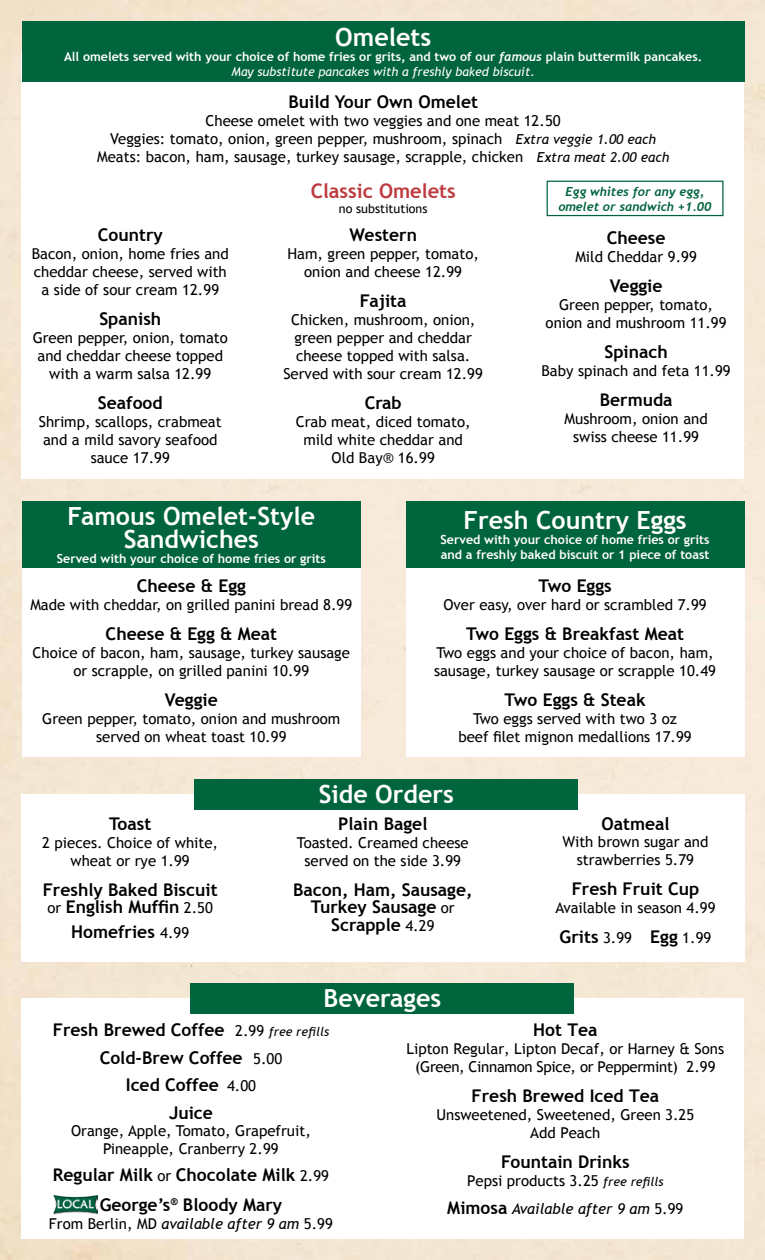
<style>
.page{position:relative;width:765px;height:1260px;background:#fff}
.page>*{position:absolute;margin:0;border:0;box-sizing:border-box;transform-origin:0 0}
.t1{font:700 25px/22.5px "Trebuchet MS";color:#fff;text-align:center}
.t2{font:700 20px "Trebuchet MS";color:#bd3a3e}
.t3{font:700 17.5px/27.5px "Trebuchet MS";color:#000;text-align:center}
.t4{font:15px/18px "Trebuchet MS";color:#000;text-align:center}
.t5{font:700 12.5px/15px "Trebuchet MS";color:#fff}
.t6{font:italic 700 12.5px/15px "Trebuchet";color:#00643c;text-align:center}
.t7{font:12.5px "Trebuchet MS";color:#000}
.s1{font-family:"Trebuchet";font-style:italic}
.s2{font-weight:400;font-style:italic}
.s3{font-style:italic;font-size:13.75px}
.s4{font-weight:400;font-size:15px}
.s5{font-weight:400;font-style:italic;font-size:12.5px}
.s6{font-style:italic}
.s7{font-style:italic;font-size:12.5px}
.s8{font-weight:700;font-size:17.5px}
</style>
<div class="page">
<img style="left:0;top:0;width:765px;height:1260px">
<div style="left:21px;top:52px;width:723px;height:427px;background:#fff"></div>
<div style="left:22px;top:526px;width:339px;height:231px;background:#fff"></div>
<div style="left:22px;top:501px;width:339px;height:67px;background:#00643c"></div>
<div style="left:21px;top:794px;width:723px;height:168px;background:#fff"></div>
<div style="left:406px;top:526px;width:338px;height:231px;background:#fff"></div>
<div style="left:406px;top:501px;width:338px;height:67px;background:#00643c"></div>
<div style="left:21px;top:998px;width:723px;height:241px;background:#fff"></div>
<div style="left:194px;top:779px;width:384px;height:30px;background:#00643c"></div>
<div style="left:190px;top:983px;width:384px;height:30px;background:#00643c"></div>
<img style="left:54px;top:1195px;width:43px;height:20px">
<div style="left:22px;top:21px;width:722px;height:61px;background:#00643c"></div>
<div style="left:547px;top:181px;width:177px;height:35px;border:1px solid #00643c"></div>
<h1 class="t1" style="left:335px;top:26px;width:97px">Omelets</h1>
<p class="t5" style="left:64px;top:49px;width:640px;text-align:center">All omelets served with your choice of home fries or grits, and two of our <span class="s1">famous</span> plain buttermilk pancakes.<br><span class="s2">May substitute pancakes with a freshly baked biscuit.</span></p>
<p class="t3" style="left:288px;top:88px;width:191px">Build Your Own Omelet</p>
<p class="t4" style="left:97px;top:112px;width:574px">Cheese omelet with two veggies and one meat 12.50<br>Veggies: tomato, onion, green pepper, mushroom, spinach <span class="s3">Extra veggie 1.00 each<br></span>Meats: bacon, ham, sausage, turkey sausage, scrapple, chicken <span class="s3">Extra meat 2.00 each</span></p>
<p class="t3" style="left:98px;top:221px;width:67px">Country</p>
<p class="t4" style="left:32px;top:245px;width:199px">Bacon, onion, home fries and cheddar cheese, served with a side of sour cream 12.99</p>
<p class="t3" style="left:99px;top:305px;width:63px">Spanish</p>
<p class="t4" style="left:33px;top:329px;width:197px">Green pepper, onion, tomato and cheddar cheese topped with a warm salsa 12.99</p>
<p class="t3" style="left:98px;top:389px;width:66px">Seafood</p>
<p class="t4" style="left:39px;top:413px;width:185px">Shrimp, scallops, crabmeat and a mild savory seafood sauce 17.99</p>
<h2 class="t2" style="left:311px;top:178px;width:146px">Classic Omelets</h2>
<p class="t7" style="left:339px;top:201px;width:90px">no substitutions</p>
<p class="t3" style="left:349px;top:221px;width:69px">Western</p>
<p class="t4" style="left:287px;top:245px;width:193px">Ham, green pepper, tomato, onion and cheese 12.99</p>
<p class="t3" style="left:360px;top:287px;width:48px">Fajita</p>
<p class="t4" style="left:283px;top:311px;width:201px">Chicken, mushroom, onion, green pepper and cheddar cheese topped with salsa.<br>Served with sour cream 12.99</p>
<p class="t3" style="left:365px;top:389px;width:39px">Crab</p>
<p class="t4" style="left:296px;top:413px;width:176px">Crab meat, diced tomato, mild white cheddar and<br>Old Bay® 16.99</p>
<p class="t6" style="left:558px;top:184px;width:155px">Egg whites for any egg, omelet or sandwich +1.00</p>
<p class="t3" style="left:607px;top:224px;width:60px">Cheese</p>
<p class="t4" style="left:575px;top:248px;width:123px">Mild Cheddar 9.99</p>
<p class="t3" style="left:610px;top:272px;width:54px">Veggie</p>
<p class="t4" style="left:546px;top:296px;width:182px">Green pepper, tomato, onion and mushroom 11.99</p>
<p class="t3" style="left:604px;top:338px;width:65px">Spinach</p>
<p class="t4" style="left:541px;top:362px;width:191px">Baby spinach and feta 11.99</p>
<p class="t3" style="left:600px;top:386px;width:74px">Bermuda</p>
<p class="t4" style="left:565px;top:410px;width:145px">Mushroom, onion and swiss cheese 11.99</p>
<h1 class="t1" style="left:68px;top:505px;width:249px">Famous Omelet-Style<br>Sandwiches</h1>
<p class="t5" style="left:57px;top:551px;width:271px">Served with your choice of home fries or grits</p>
<p class="t3" style="left:137px;top:573px;width:111px">Cheese &amp; Egg</p>
<p class="t4" style="left:30px;top:596px;width:323px">Made with cheddar, on grilled panini bread 8.99</p>
<p class="t3" style="left:106px;top:621px;width:173px">Cheese &amp; Egg &amp; Meat</p>
<p class="t4" style="left:33px;top:644px;width:319px">Choice of bacon, ham, sausage, turkey sausage or scrapple, on grilled panini 10.99</p>
<p class="t3" style="left:165px;top:687px;width:54px">Veggie</p>
<p class="t4" style="left:42px;top:710px;width:300px">Green pepper, tomato, onion and mushroom served on wheat toast 10.99</p>
<h1 class="t1" style="left:463px;top:509px;width:225px">Fresh Country Eggs</h1>
<p class="t5" style="left:441px;top:532px;width:271px">Served with your choice of home fries or grits and a freshly baked biscuit or 1 piece of toast</p>
<p class="t3" style="left:538px;top:573px;width:75px">Two Eggs</p>
<p class="t4" style="left:443px;top:596px;width:265px">Over easy, over hard or scrambled 7.99</p>
<p class="t3" style="left:466px;top:621px;width:219px">Two Eggs &amp; Breakfast Meat</p>
<p class="t4" style="left:434px;top:644px;width:284px;text-align:left">Two eggs and your choice of bacon, ham, sausage, turkey sausage or scrapple 10.49</p>
<p class="t3" style="left:505px;top:687px;width:143px">Two Eggs &amp; Steak</p>
<p class="t4" style="left:458px;top:710px;width:235px">Two eggs served with two 3 oz beef filet mignon medallions 17.99</p>
<p class="t3" style="left:109px;top:810px;width:44px">Toast</p>
<p class="t4" style="left:42px;top:834px;width:177px">2 pieces. Choice of white, wheat or rye 1.99</p>
<p class="t3" style="left:43px;top:881px;width:176px;line-height:17.5px;text-align:left">Freshly Baked Biscuit <span class="s4">or</span> English Muffin <span class="s4">2.50</span></p>
<p class="t3" style="left:71px;top:918px;width:120px">Homefries <span class="s4">4.99</span></p>
<h1 class="t1" style="left:319px;top:783px;width:137px">Side Orders</h1>
<p class="t3" style="left:338px;top:810px;width:91px">Plain Bagel</p>
<p class="t4" style="left:297px;top:834px;width:173px">Toasted. Creamed cheese served on the side 3.99</p>
<p class="t3" style="left:293px;top:881px;width:181px;line-height:17.5px">Bacon, Ham, Sausage,<br>Turkey Sausage <span class="s4">or<br></span>Scrapple <span class="s4">4.29</span></p>
<h1 class="t1" style="left:323px;top:987px;width:119px">Beverages</h1>
<p class="t3" style="left:601px;top:810px;width:70px">Oatmeal</p>
<p class="t4" style="left:562px;top:833px;width:148px">With brown sugar and strawberries 5.79</p>
<p class="t3" style="left:572px;top:875px;width:129px">Fresh Fruit Cup</p>
<p class="t4" style="left:555px;top:899px;width:162px">Available in season 4.99</p>
<p class="t3" style="left:560px;top:923px;width:153px">Grits <span class="s4">3.99</span> Egg <span class="s4">1.99</span></p>
<p class="t3" style="left:53px;top:1016px;width:278px">Fresh Brewed Coffee <span class="s4">2.99</span> <span class="s5">free refills<br></span>Cold-Brew Coffee <span class="s4">5.00<br></span>Iced Coffee <span class="s4">4.00<br></span>Juice</p>
<p class="t4" style="left:71px;top:1122px;width:241px;line-height:17.5px">Orange, Apple, Tomato, Grapefruit,<br>Pineapple, Cranberry 2.99</p>
<p class="t3" style="left:53px;top:1160px;width:278px;line-height:30px">Regular Milk <span class="s4">or</span> Chocolate Milk <span class="s4">2.99<br></span>George’s<sup>®</sup> Bloody Mary</p>
<p class="t4" style="left:49px;top:1215px;width:285px">From Berlin, MD <span class="s6">available after 9 am</span> 5.99</p>
<p class="t3" style="left:533px;top:1016px;width:66px">Hot Tea</p>
<p class="t4" style="left:407px;top:1040px;width:319px">Lipton Regular, Lipton Decaf, or Harney &amp; Sons (Green, Cinnamon Spice, or Peppermint) 2.99</p>
<p class="t3" style="left:472px;top:1082px;width:189px">Fresh Brewed Iced Tea</p>
<p class="t4" style="left:436px;top:1106px;width:259px">Unsweetened, Sweetened, Green 3.25<br>Add Peach</p>
<p class="t3" style="left:501px;top:1148px;width:130px">Fountain Drinks</p>
<p class="t4" style="left:447px;top:1167px;width:238px;line-height:27.5px">Pepsi products 3.25 <span class="s7">free refills<br></span><span class="s8">Mimosa</span> <span class="s6">Available after 9 am</span> 5.99</p>
</div>
